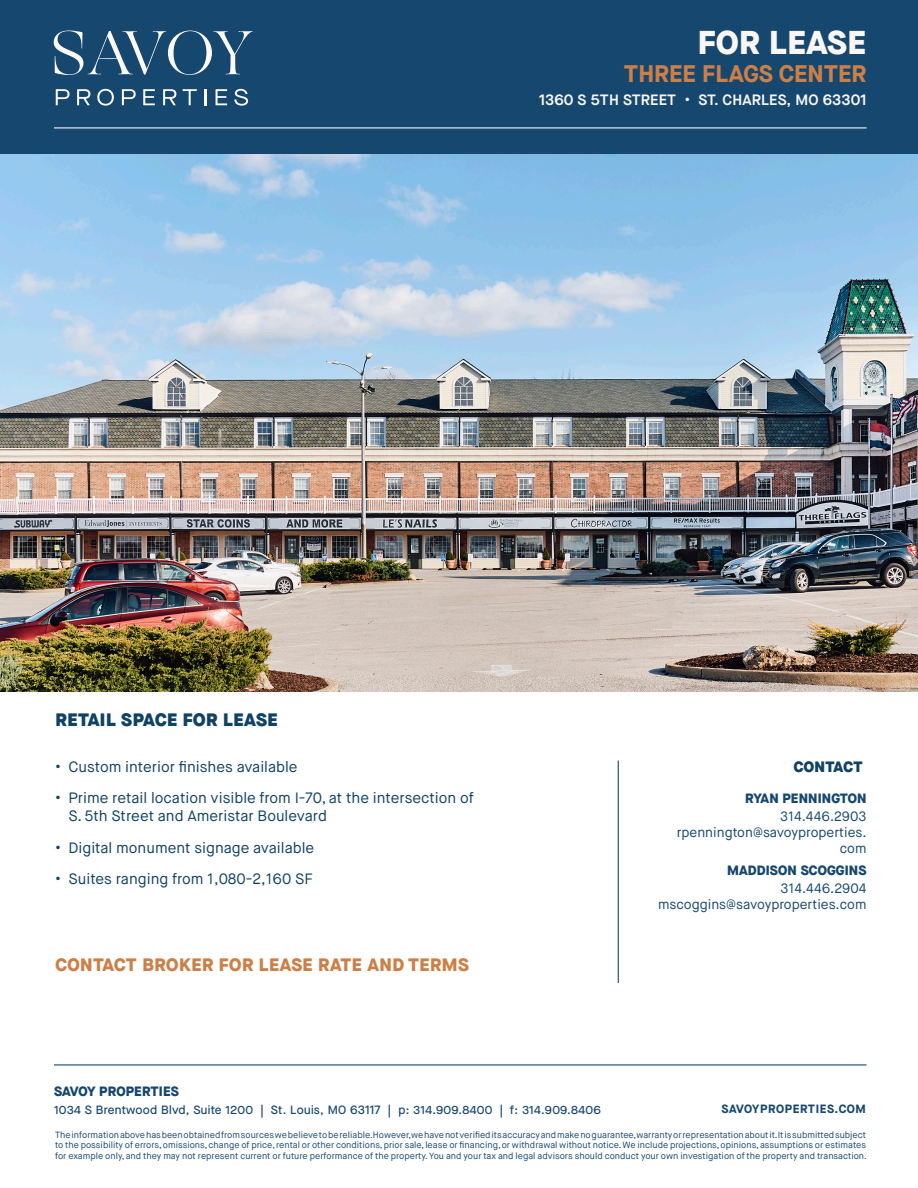
<style>
.page{position:relative;width:918px;height:1188px;background:#fff}
.page>*{position:absolute;margin:0;border:0;box-sizing:border-box;transform-origin:0 0}
.t1{font:800 33px "Maison Neue";letter-spacing:.01em;color:#f9f6f3}
.t2{font:700 24px "Maison Neue";color:#cc7f46}
.t3{font:800 18px "Maison Neue";letter-spacing:.025em;color:#cc7f46}
.t4{font:900 18px "Maison Neue";letter-spacing:.025em;color:#104264}
.t5{font:15px/18px "Maison Neue";color:#104264}
.t6{font:600 15px "Maison Neue";letter-spacing:.01em;color:#f9f6f3}
.t7{font:900 15px "Maison Neue";letter-spacing:.02em;color:#104264}
.t8{font:13.5px/16.2px "Maison Neue";color:#16476e;text-align:right}
.t9{font:800 13.5px "Maison Neue";letter-spacing:.01em;color:#16476e}
.t10{font:500 12px "Maison Neue";letter-spacing:.025em;color:#16476e}
.t11{font:700 12px "Maison Neue";letter-spacing:.05em;color:#16476e}
.t12{font:9px/10.5px "Maison Neue";color:#16476e;text-align:justify}
.s1{font-weight:600}
.s2{font-weight:700}
</style>
<div class="page">
<div style="left:0;top:0;width:918px;height:155px;background:#16476e"></div>
<hr style="left:54px;top:1064px;width:813px;height:2px;background:#16476e">
<svg style="left:54px;top:31px;width:199px;height:44px"></svg>
<svg style="left:56px;top:89px;width:14px;height:16px"></svg>
<svg style="left:77px;top:89px;width:13px;height:16px"></svg>
<svg style="left:97px;top:89px;width:17px;height:17px"></svg>
<svg style="left:122px;top:89px;width:14px;height:16px"></svg>
<svg style="left:143px;top:89px;width:12px;height:16px"></svg>
<svg style="left:163px;top:89px;width:13px;height:16px"></svg>
<svg style="left:183px;top:89px;width:14px;height:16px"></svg>
<svg style="left:205px;top:89px;width:2px;height:16px"></svg>
<svg style="left:216px;top:89px;width:11px;height:16px"></svg>
<svg style="left:234px;top:89px;width:14px;height:17px"></svg>
<hr style="left:54px;top:127px;width:813px;height:1px;background:#f9f6f3">
<hr style="left:618px;top:761px;width:1px;height:222px;background:#16476e">
<img style="left:0;top:155px;width:918px;height:536px">
<p class="t1" style="left:698px;top:18px;width:170px">FOR LEASE</p>
<p class="t2" style="left:624px;top:57px;width:244px">THREE FLAGS CENTER</p>
<p class="t6" style="left:539px;top:90px;width:329px">1360 S 5TH STREET • ST. CHARLES, MO 63301</p>
<p class="t4" style="left:55px;top:706px;width:224px">RETAIL SPACE FOR LEASE</p>
<p class="t5" style="left:55px;top:758px;width:244px"><span class="s1">•</span> Custom interior finishes available</p>
<p class="t5" style="left:69px;top:789px;width:407px;text-indent:-14px"><span class="s1">•</span> Prime retail location visible from I-70, at the intersection of<br>S. 5th Street and Ameristar Boulevard</p>
<p class="t5" style="left:55px;top:839px;width:261px"><span class="s1">•</span> Digital monument signage available</p>
<p class="t5" style="left:55px;top:870px;width:259px"><span class="s1">•</span> Suites ranging from 1,080-2,160 SF</p>
<p class="t3" style="left:55px;top:952px;width:415px">CONTACT BROKER FOR LEASE RATE AND TERMS</p>
<p class="t7" style="left:794px;top:755px;width:70px">CONTACT</p>
<p class="t9" style="left:745px;top:788px;width:123px">RYAN PENNINGTON</p>
<p class="t8" style="left:780px;top:808px;width:88px">314.446.2903</p>
<p class="t8" style="left:677px;top:824px;width:191px">rpennington@savoyproperties. com</p>
<p class="t9" style="left:727px;top:860px;width:141px">MADDISON SCOGGINS</p>
<p class="t8" style="left:780px;top:880px;width:88px">314.446.2904</p>
<p class="t8" style="left:658px;top:896px;width:210px">mscoggins@savoyproperties.com</p>
<p class="t9" style="left:54px;top:1081px;width:126px">SAVOY PROPERTIES</p>
<p class="t10" style="left:54px;top:1102px;width:548px">1034 S Brentwood Blvd, Suite 1200 <span class="s2">|</span> St. Louis, MO 63117 <span class="s2">|</span> p: 314.909.8400 <span class="s2">|</span> f: 314.909.8406</p>
<p class="t11" style="left:722px;top:1100px;width:146px">SAVOYPROPERTIES.COM</p>
<p class="t12" style="left:55px;top:1130px;width:813px">The information above has been obtained from sources we believe to be reliable. However, we have not verified its accuracy and make no guarantee, warranty or representation about it. It is submitted subject to the possibility of errors, omissions, change of price, rental or other conditions, prior sale, lease or financing, or withdrawal without notice. We include projections, opinions, assumptions or estimates for example only, and they may not represent current or future performance of the property. You and your tax and legal advisors should conduct your own investigation of the property and transaction.</p>
</div>
